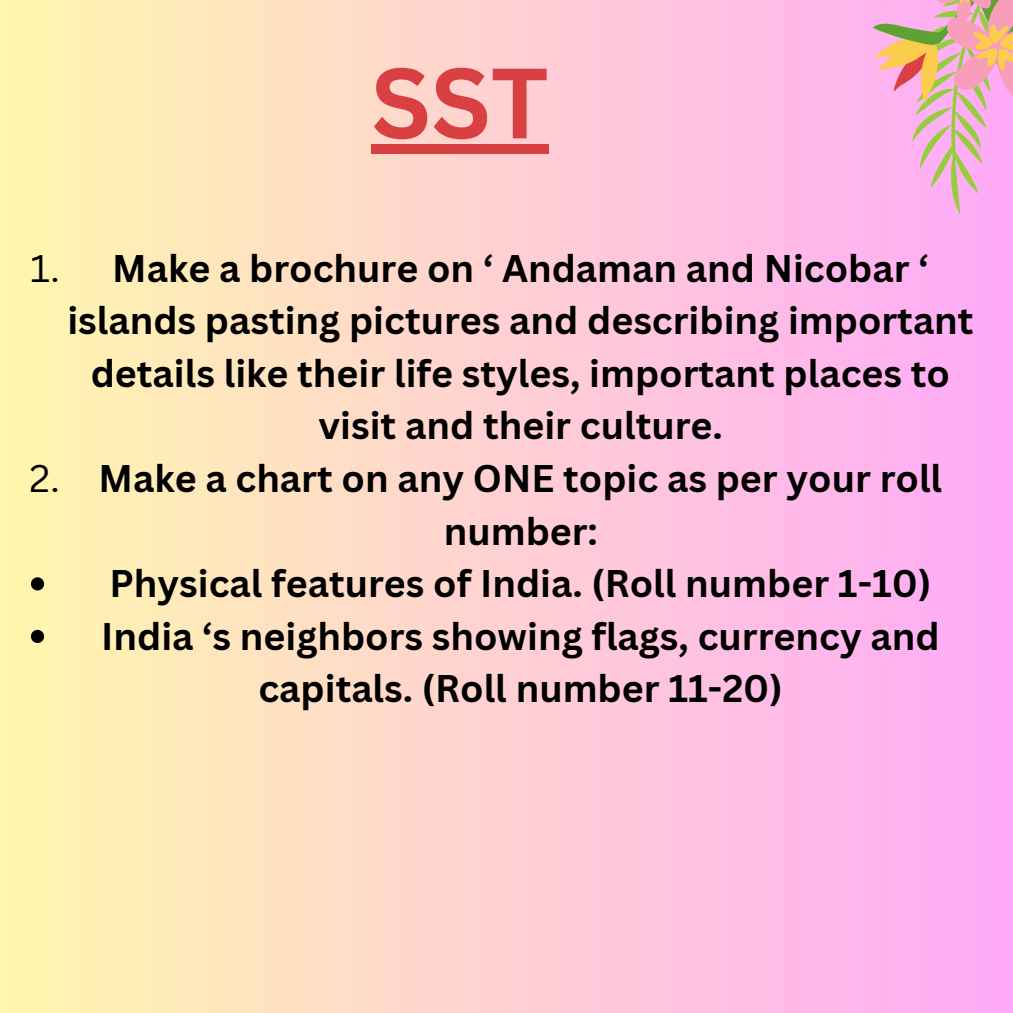
<style>
.page{position:relative;width:1013px;height:1013px;background:#fff}
.page>*{position:absolute;margin:0;border:0;box-sizing:border-box;transform-origin:0 0}
.t1{font:700 97.5px "Canva Sans";color:#d84041}
.t2{font:700 37.5px/52.5px "Canva Sans";color:#000;text-align:center}
.t3{font:37.5px "Canva Sans";color:#000}
</style>
<div class="page">
<div style="left:0;top:0;width:1012px;height:1012px;background:linear-gradient(to right,#fff7ad,#ffaaf8)"></div>
<div style="left:371px;top:144px;width:177px;height:9px;background:#d84041"></div>
<svg style="left:872px;top:0;width:140px;height:214px"></svg>
<svg style="left:31px;top:577px;width:13px;height:13px"></svg>
<svg style="left:31px;top:630px;width:13px;height:13px"></svg>
<h1 class="t1" style="left:371px;top:34px;width:179px">SST</h1>
<p class="t3" style="left:30px;top:242px;width:31px">1.</p>
<p class="t3" style="left:30px;top:452px;width:32px">2.</p>
<p class="t2" style="left:67px;top:241px;width:907px">Make a brochure on ‘ Andaman and Nicobar ‘ islands pasting pictures and describing important details like their life styles, important places to visit and their culture.</p>
<p class="t2" style="left:99px;top:451px;width:845px">Make a chart on any ONE topic as per your roll number:</p>
<p class="t2" style="left:109px;top:556px;width:823px">Physical features of India. (Roll number 1-10)</p>
<p class="t2" style="left:101px;top:608px;width:839px">India ‘s neighbors showing flags, currency and capitals. (Roll number 11-20)</p>
</div>
